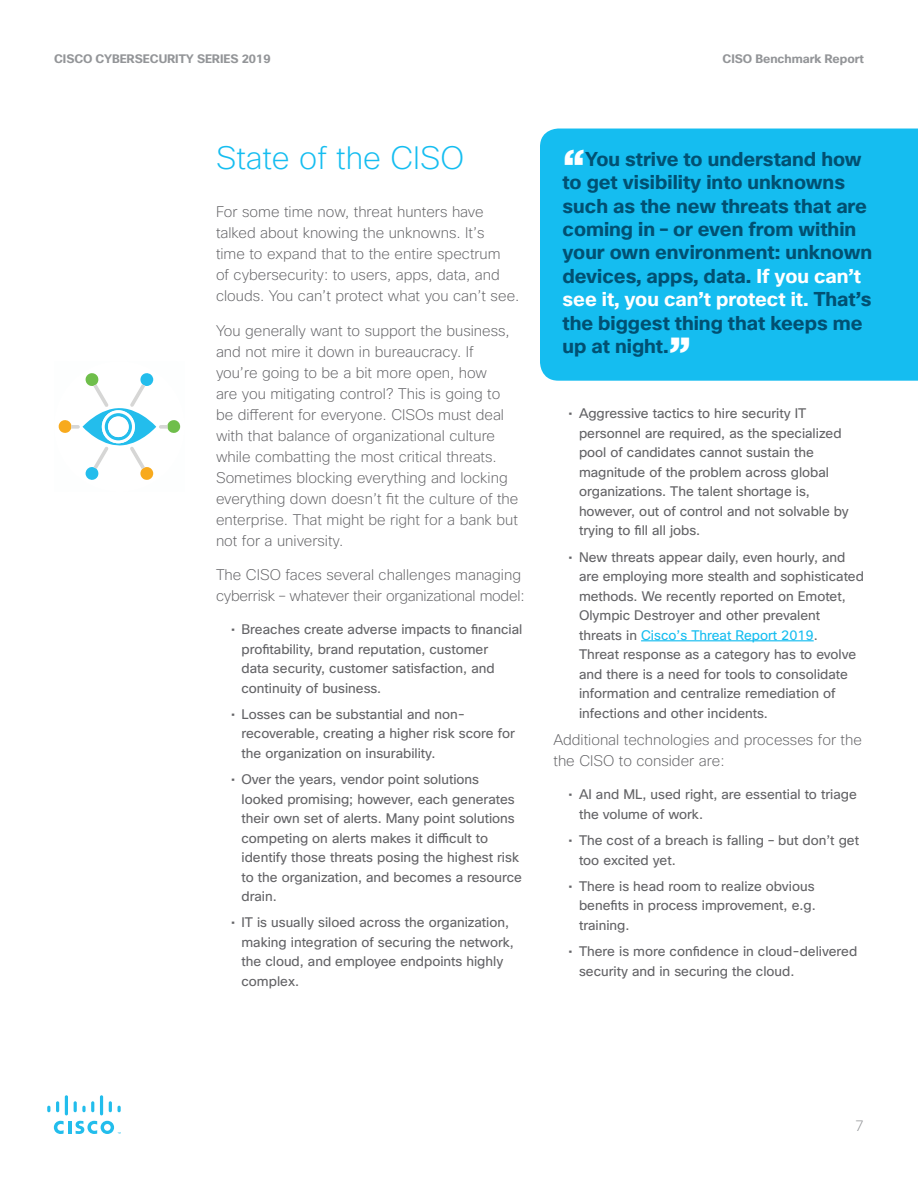
<style>
.page{position:relative;width:918px;height:1188px;background:#fff}
.page>*{position:absolute;margin:0;border:0;box-sizing:border-box;transform-origin:0 0}
.Quote_copy{font:700 45px "Cisco Sans";color:#fff}
.t1{font:200 31.5px "Cisco Sans";color:#15bdf0}
.Quote_copy-2{font:700 19.5px/23.4px "Cisco Sans";color:#015072}
.Body{font:200 15px/21px "Cisco Sans";color:#636366}
.t2{font:200 15px "Cisco Sans";color:#939598}
.t3{font:13.5px/19.5px "Cisco Sans";color:#636366}
.t4{font:700 12px "Cisco Sans";color:#939598}
.s1{color:#fff}
.s2{color:#15bdf0}
</style>
<div class="page">
<svg style="left:47px;top:1106px;width:3px;height:6px"></svg>
<svg style="left:56px;top:1101px;width:3px;height:11px"></svg>
<hr style="left:65px;top:1095px;width:3px;height:20px;background:#22bdec;border-radius:2px">
<svg style="left:74px;top:1101px;width:20px;height:11px"></svg>
<hr style="left:100px;top:1095px;width:3px;height:20px;background:#22bdec;border-radius:2px">
<svg style="left:109px;top:1101px;width:3px;height:11px"></svg>
<svg style="left:118px;top:1106px;width:3px;height:6px"></svg>
<svg style="left:54px;top:1121px;width:67px;height:13px"></svg>
<hr style="left:641px;top:640px;width:173px;height:1px;background:#15bdf0">
<div style="left:540px;top:129px;width:378px;height:252px;background:#15bdf0"></div>
<svg style="left:58px;top:373px;width:123px;height:107px"></svg>
<div style="left:108px;top:416px;width:21px;height:21px;background:#fff;border-radius:50%"></div>
<p class="t4" style="left:54px;top:52px;width:218px">CISCO CYBERSECURITY SERIES 2019</p>
<p class="t4" style="left:722px;top:52px;width:143px">CISO Benchmark Report</p>
<p class="t1" style="left:216px;top:137px;width:250px">State of the CISO</p>
<p class="Quote_copy" style="left:562px;top:138px;width:24px">“</p>
<p class="Quote_copy-2" style="left:562px;top:148px;width:311px;text-indent:23px">You strive to understand how to get visibility into unknowns such as the new threats that are coming in – or even from within your own environment: unknown devices, apps, data. <span class="s1">If you can’t see it, you can’t protect it.</span> That’s the biggest thing that keeps me up at night.</p>
<p class="Body" style="left:216px;top:201px;width:305px">For some time now, threat hunters have talked about knowing the unknowns. It’s<br>time to expand that to the entire spectrum<br>of cybersecurity: to users, apps, data, and clouds. You can’t protect what you can’t see.</p>
<p class="Body" style="left:216px;top:320px;width:304px">You generally want to support the business, and not mire it down in bureaucracy. If you’re going to be a bit more open, how<br>are you mitigating control? This is going to be different for everyone. CISOs must deal with that balance of organizational culture while combatting the most critical threats.<br>Sometimes blocking everything and locking everything down doesn’t fit the culture of the enterprise. That might be right for a bank but not for a university.</p>
<p class="Body" style="left:216px;top:564px;width:310px">The CISO faces several challenges managing cyberrisk – whatever their organizational model:</p>
<p class="t3" style="left:242px;top:620px;width:282px;text-indent:-10px">• Breaches create adverse impacts to financial profitability, brand reputation, customer<br>data security, customer satisfaction, and continuity of business.</p>
<p class="t3" style="left:242px;top:704px;width:275px;text-indent:-10px">• Losses can be substantial and non&shy;recoverable, creating a higher risk score for the organization on insurability.</p>
<p class="t3" style="left:242px;top:770px;width:282px;text-indent:-10px">• Over the years, vendor point solutions looked promising; however, each generates their own set of alerts. Many point solutions competing on alerts makes it difficult to identify those threats posing the highest risk to the organization, and becomes a resource drain.</p>
<p class="t3" style="left:242px;top:913px;width:274px;text-indent:-10px">• IT is usually siloed across the organization, making integration of securing the network, the cloud, and employee endpoints highly complex.</p>
<p class="Quote_copy" style="left:669px;top:325px;width:24px">”</p>
<p class="t3" style="left:579px;top:404px;width:271px;text-indent:-10px">• Aggressive tactics to hire security IT personnel are required, as the specialized pool of candidates cannot sustain the magnitude of the problem across global organizations. The talent shortage is, however, out of control and not solvable by trying to fill all jobs.</p>
<p class="t3" style="left:579px;top:547px;width:287px;text-indent:-10px">• New threats appear daily, even hourly, and are employing more stealth and sophisticated methods. We recently reported on Emotet, Olympic Destroyer and other prevalent threats in <span class="s2">Cisco’s Threat Report 2019</span>.<br>Threat response as a category has to evolve and there is a need for tools to consolidate information and centralize remediation of infections and other incidents.</p>
<p class="Body" style="left:554px;top:729px;width:310px">Additional technologies and processes for the the CISO to consider are:</p>
<p class="t3" style="left:579px;top:785px;width:279px;text-indent:-10px">• AI and ML, used right, are essential to triage the volume of work.</p>
<p class="t3" style="left:579px;top:831px;width:282px;text-indent:-10px">• The cost of a breach is falling – but don’t get too excited yet.</p>
<p class="t3" style="left:579px;top:876px;width:238px;text-align:justify;text-indent:-10px">• There is head room to realize obvious benefits in process improvement, e.g. training.</p>
<p class="t3" style="left:579px;top:942px;width:280px;text-indent:-10px">• There is more confidence in cloud-delivered security and in securing the cloud.</p>
<p class="t2" style="left:855px;top:1116px;width:10px">7</p>
</div>
